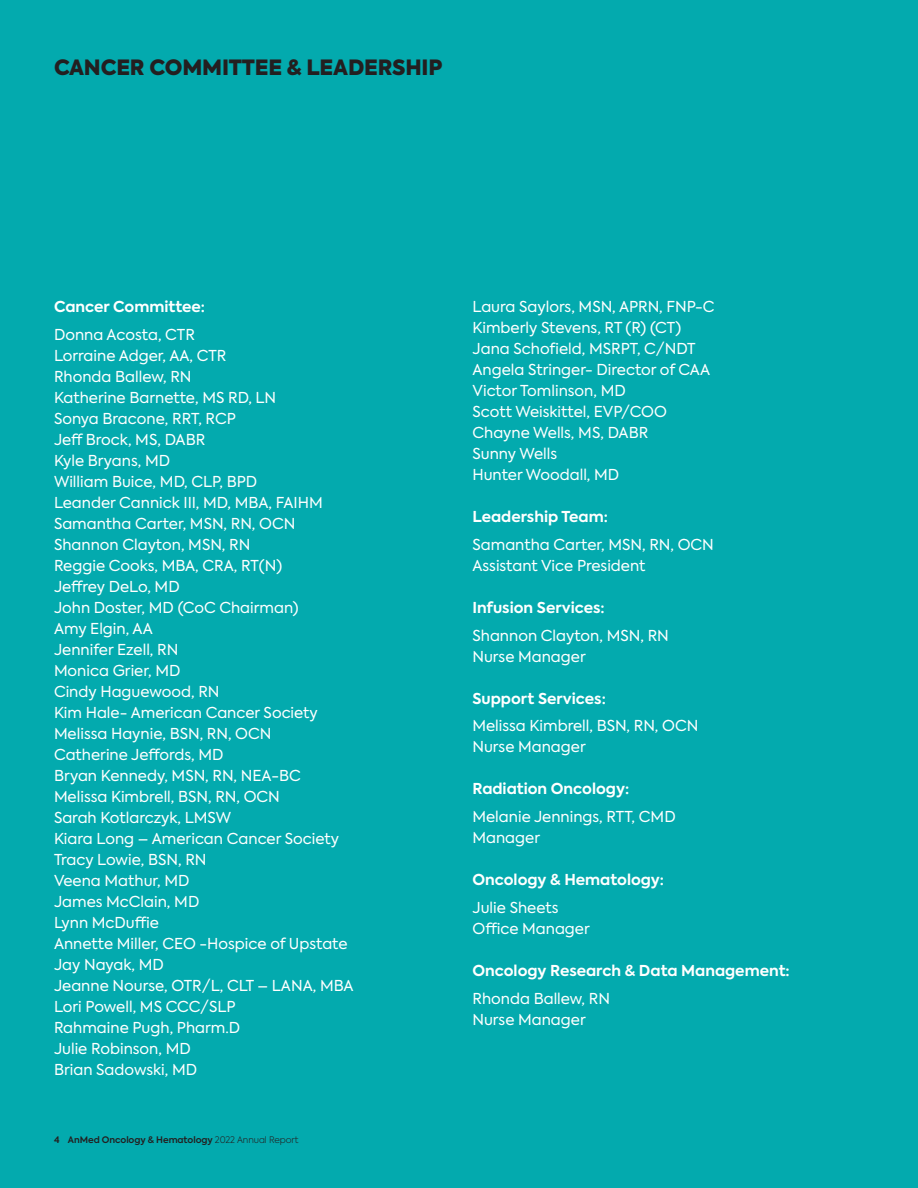
<style>
.page{position:relative;width:918px;height:1188px;background:#03aaae}
.page>*{position:absolute;margin:0;border:0;box-sizing:border-box;transform-origin:0 0}
.t1{font:900 21px "Axiforma";letter-spacing:-.01em;color:#231f20}
.t2{font:15px "Axiforma";color:#fff}
.t3{font:700 15px "Axiforma";color:#fff}
.t4{font:600 9px "Axiforma";letter-spacing:-.005em;color:#231f20}
.s1{font-weight:700}
.s2{font-weight:300}
</style>
<div class="page">
<p class="t1" style="left:54px;top:52px;width:390px">CANCER COMMITTEE &amp; LEADERSHIP</p>
<p class="t3" style="left:54px;top:296px;width:153px">Cancer Committee:</p>
<p class="t2" style="left:54px;top:325px;width:142px">Donna Acosta, CTR</p>
<p class="t2" style="left:54px;top:346px;width:174px">Lorraine Adger, AA, CTR</p>
<p class="t2" style="left:54px;top:367px;width:139px">Rhonda Ballew, RN</p>
<p class="t2" style="left:54px;top:388px;width:224px">Katherine Barnette, MS RD, LN</p>
<p class="t2" style="left:54px;top:409px;width:183px">Sonya Bracone, RRT, RCP</p>
<p class="t2" style="left:54px;top:430px;width:153px">Jeff Brock, MS, DABR</p>
<p class="t2" style="left:54px;top:451px;width:118px">Kyle Bryans, MD</p>
<p class="t2" style="left:54px;top:472px;width:205px">William Buice, MD, CLP, BPD</p>
<p class="t2" style="left:54px;top:493px;width:270px">Leander Cannick III, MD, MBA, FAIHM</p>
<p class="t2" style="left:54px;top:514px;width:243px">Samantha Carter, MSN, RN, OCN</p>
<p class="t2" style="left:54px;top:535px;width:198px">Shannon Clayton, MSN, RN</p>
<p class="t2" style="left:54px;top:556px;width:230px">Reggie Cooks, MBA, CRA, RT(N)</p>
<p class="t2" style="left:54px;top:577px;width:127px">Jeffrey DeLo, MD</p>
<p class="t2" style="left:54px;top:598px;width:246px">John Doster, MD (CoC Chairman)</p>
<p class="t2" style="left:54px;top:619px;width:100px">Amy Elgin, AA</p>
<p class="t2" style="left:54px;top:640px;width:126px">Jennifer Ezell, RN</p>
<p class="t2" style="left:54px;top:661px;width:128px">Monica Grier, MD</p>
<p class="t2" style="left:54px;top:682px;width:167px">Cindy Haguewood, RN</p>
<p class="t2" style="left:54px;top:703px;width:265px">Kim Hale- American Cancer Society</p>
<p class="t2" style="left:54px;top:724px;width:219px">Melissa Haynie, BSN, RN, OCN</p>
<p class="t2" style="left:54px;top:745px;width:171px">Catherine Jeffords, MD</p>
<p class="t2" style="left:54px;top:766px;width:248px">Bryan Kennedy, MSN, RN, NEA-BC</p>
<p class="t2" style="left:54px;top:787px;width:227px">Melissa Kimbrell, BSN, RN, OCN</p>
<p class="t2" style="left:54px;top:808px;width:179px">Sarah Kotlarczyk, LMSW</p>
<p class="t2" style="left:54px;top:829px;width:286px">Kiara Long – American Cancer Society</p>
<p class="t2" style="left:54px;top:850px;width:154px">Tracy Lowie, BSN, RN</p>
<p class="t2" style="left:54px;top:871px;width:137px">Veena Mathur, MD</p>
<p class="t2" style="left:54px;top:892px;width:147px">James McClain, MD</p>
<p class="t2" style="left:54px;top:913px;width:107px">Lynn McDuffie</p>
<p class="t2" style="left:54px;top:934px;width:295px">Annette Miller, CEO -Hospice of Upstate</p>
<p class="t2" style="left:54px;top:955px;width:111px">Jay Nayak, MD</p>
<p class="t2" style="left:54px;top:976px;width:301px">Jeanne Nourse, OTR/L, CLT – LANA, MBA</p>
<p class="t2" style="left:54px;top:997px;width:183px">Lori Powell, MS CCC/SLP</p>
<p class="t2" style="left:54px;top:1018px;width:188px">Rahmaine Pugh, Pharm.D</p>
<p class="t2" style="left:54px;top:1039px;width:138px">Julie Robinson, MD</p>
<p class="t2" style="left:54px;top:1060px;width:145px">Brian Sadowski, MD</p>
<p class="t4" style="left:54px;top:1134px;width:246px"><span class="s1">4</span> AnMed Oncology &amp; Hematology <span class="s2">2022 Annual Report</span></p>
<p class="t2" style="left:472px;top:297px;width:244px">Laura Saylors, MSN, APRN, FNP-C</p>
<p class="t2" style="left:472px;top:318px;width:210px">Kimberly Stevens, RT (R) (CT)</p>
<p class="t2" style="left:472px;top:339px;width:225px">Jana Schofield, MSRPT, C/NDT</p>
<p class="t2" style="left:472px;top:360px;width:239px">Angela Stringer- Director of CAA</p>
<p class="t2" style="left:472px;top:381px;width:155px">Victor Tomlinson, MD</p>
<p class="t2" style="left:472px;top:402px;width:196px">Scott Weiskittel, EVP/COO</p>
<p class="t2" style="left:472px;top:423px;width:177px">Chayne Wells, MS, DABR</p>
<p class="t2" style="left:472px;top:444px;width:86px">Sunny Wells</p>
<p class="t2" style="left:472px;top:465px;width:148px">Hunter Woodall, MD</p>
<p class="t3" style="left:472px;top:506px;width:137px">Leadership Team:</p>
<p class="t2" style="left:472px;top:535px;width:243px">Samantha Carter, MSN, RN, OCN</p>
<p class="t2" style="left:472px;top:556px;width:175px">Assistant Vice President</p>
<p class="t3" style="left:472px;top:597px;width:134px">Infusion Services:</p>
<p class="t2" style="left:472px;top:625px;width:198px">Shannon Clayton, MSN, RN</p>
<p class="t2" style="left:472px;top:646px;width:115px">Nurse Manager</p>
<p class="t3" style="left:472px;top:688px;width:135px">Support Services:</p>
<p class="t2" style="left:472px;top:716px;width:227px">Melissa Kimbrell, BSN, RN, OCN</p>
<p class="t2" style="left:472px;top:737px;width:115px">Nurse Manager</p>
<p class="t3" style="left:472px;top:779px;width:158px">Radiation Oncology:</p>
<p class="t2" style="left:472px;top:807px;width:205px">Melanie Jennings, RTT, CMD</p>
<p class="t2" style="left:472px;top:828px;width:69px">Manager</p>
<p class="t3" style="left:472px;top:869px;width:193px">Oncology &amp; Hematology:</p>
<p class="t2" style="left:472px;top:898px;width:87px">Julie Sheets</p>
<p class="t2" style="left:472px;top:919px;width:119px">Office Manager</p>
<p class="t3" style="left:472px;top:960px;width:319px">Oncology Research &amp; Data Management:</p>
<p class="t2" style="left:472px;top:988px;width:139px">Rhonda Ballew, RN</p>
<p class="t2" style="left:472px;top:1009px;width:115px">Nurse Manager</p>
</div>
